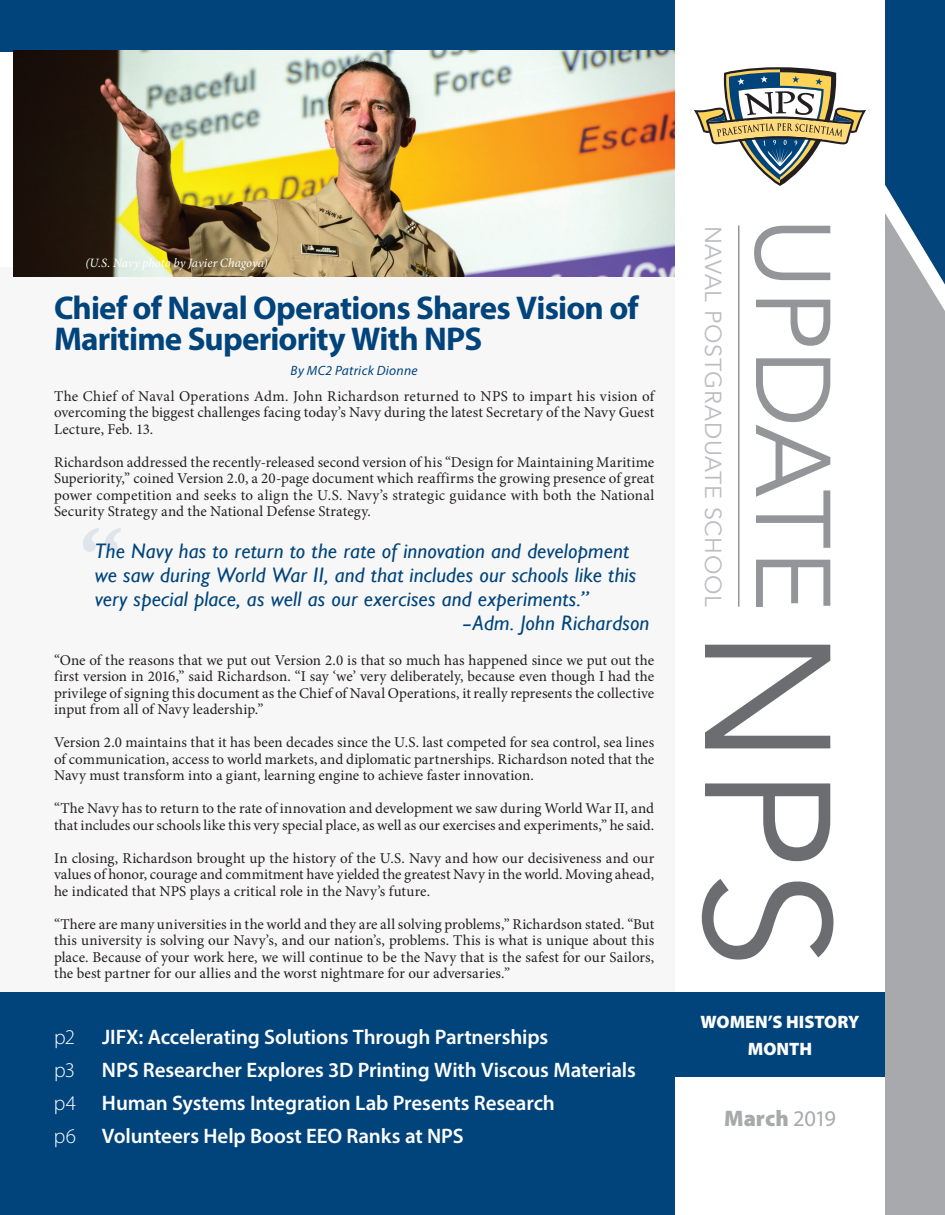
<style>
.page{position:relative;width:945px;height:1215px;background:#fff}
.page>*{position:absolute;margin:0;border:0;box-sizing:border-box;transform-origin:0 0}
.t1{font:105px "Avenir";letter-spacing:-.005em;color:#939598}
.t2{font:italic 102px "Gill Sans";color:#00447b}
.t3{font:700 33px/31.5px "Myriad Pro";letter-spacing:-.025em;color:#00447b}
.t4{font:23.25px "Avenir";letter-spacing:.03em;color:#bcbdc0}
.t5{font:900 22.5px "Myriad Pro";color:#a8a9ad}
.t6{font:600 21px/33px "Myriad Pro";letter-spacing:-.005em;color:#fff}
.t7{font:italic 21px "Gill Sans";letter-spacing:.01em;color:#00447b}
.t8{font:italic 21px "Gill Sans";letter-spacing:.01em;color:#00447b;scale:1.5 1}
.t9{font:300 21px "Myriad Pro";color:#fff}
.t10{font:900 18px/27px "Myriad Pro";color:#fff;text-align:center}
.t11{font:15px/16.5px "Minion Pro";letter-spacing:.005em;color:#231f20;text-align:justify}
.t12{font:italic 13.5px "Myriad Pro";letter-spacing:.02em;color:#00447b}
.t13{font:italic 12.75px "Minion Pro";color:#fff}
.s1{font-weight:300}
.s2{font-size:177px;color:#6c6d70}
.s3{font-weight:400}
</style>
<div class="page">
<div style="left:885px;top:285px;width:60px;height:930px;background:#a8a9ad"></div>
<div style="left:0;top:0;width:675px;height:51px;background:#00447b"></div>
<svg style="left:885px;top:0;width:60px;height:285px;background:#265e8b"></svg>
<div style="left:0;top:268px;width:675px;height:755px;background:#f7f7f8"></div>
<div style="left:0;top:993px;width:675px;height:222px;background:#00447b"></div>
<img style="left:14px;top:51px;width:661px;height:225px">
<div style="left:675px;top:993px;width:210px;height:84px;background:#00447b"></div>
<hr style="left:738px;top:226px;width:2px;height:381px;background:#939598">
<svg style="left:694px;top:67px;width:172px;height:119px"></svg>
<p class="t13" style="left:85px;top:256px;width:184px">(U.S. Navy photo by Javier Chagoya)</p>
<h3 class="t3" style="left:54px;top:291px;width:586px">Chief of Naval Operations Shares Vision of<br>Maritime Superiority With NPS</h3>
<p class="t12" style="left:291px;top:363px;width:129px">By MC2 Patrick Dionne</p>
<p class="t11" style="left:54px;top:388px;width:602px">The Chief of Naval Operations Adm. John Richardson returned to NPS to impart his vision of overcoming the biggest challenges facing today’s Navy during the latest Secretary of the Navy Guest Lecture, Feb. 13.</p>
<p class="t11" style="left:54px;top:454px;width:602px">Richardson addressed the recently-released second version of his “Design for Maintaining Maritime Superiority,” coined Version 2.0, a 20-page document which reaffirms the growing presence of great power competition and seeks to align the U.S. Navy’s strategic guidance with both the National Security Strategy and the National Defense Strategy.</p>
<h2 class="t2" style="left:76px;top:505px;width:43px">“</h2>
<h3 class="t7" style="left:95px;top:539px;width:536px">The Navy has to return to the rate of innovation and development</h3>
<h3 class="t7" style="left:95px;top:563px;width:543px">we saw during World War II, and that includes our schools like this</h3>
<h3 class="t7" style="left:95px;top:587px;width:495px">very special place, as well as our exercises and experiments.”</h3>
<h3 class="t8" style="left:463px;top:611px;width:126px">-Adm. John Richardson</h3>
<p class="t11" style="left:54px;top:652px;width:602px">“One of the reasons that we put out Version 2.0 is that so much has happened since we put out the first version in 2016,” said Richardson. “I say ‘we’ very deliberately, because even though I had the privilege of signing this document as the Chief of Naval Operations, it really represents the collective input from all of Navy leadership.”</p>
<p class="t11" style="left:54px;top:734px;width:602px">Version 2.0 maintains that it has been decades since the U.S. last competed for sea control, sea lines of communication, access to world markets, and diplomatic partnerships. Richardson noted that the Navy must transform into a giant, learning engine to achieve faster innovation.</p>
<p class="t11" style="left:54px;top:800px;width:602px">“The Navy has to return to the rate of innovation and development we saw during World War II, and that includes our schools like this very special place, as well as our exercises and experiments,” he said.</p>
<p class="t11" style="left:54px;top:850px;width:602px">In closing, Richardson brought up the history of the U.S. Navy and how our decisiveness and our values of honor, courage and commitment have yielded the greatest Navy in the world. Moving ahead, he indicated that NPS plays a critical role in the Navy’s future.</p>
<p class="t11" style="left:54px;top:916px;width:602px">“There are many universities in the world and they are all solving problems,” Richardson stated. “But this university is solving our Navy’s, and our nation’s, problems. This is what is unique about this place. Because of your work here, we will continue to be the Navy that is the safest for our Sailors, the best partner for our allies and the worst nightmare for our adversaries.”</p>
<h3 class="t9" style="left:54px;top:1026px;width:22px">p2</h3>
<h3 class="t6" style="left:102px;top:1020px;width:448px">JIFX: Accelerating Solutions Through Partnerships</h3>
<h3 class="t9" style="left:54px;top:1059px;width:23px">p3</h3>
<h3 class="t6" style="left:54px;top:1053px;width:583px;text-indent:48px">NPS Researcher Explores 3D Printing With Viscous Materials <span class="s1">p4</span> Human Systems Integration Lab Presents Research<br><span class="s1">p6</span> Volunteers Help Boost EEO Ranks at NPS</h3>
<h1 class="t1" style="left:855px;top:217px;width:753px;rotate:90deg">UPDATE<span class="s2">NPS</span></h1>
<h3 class="t4" style="left:727px;top:226px;width:383px;rotate:90deg">NAVAL POSTGRADUATE SCHOOL</h3>
<p class="t10" style="left:700px;top:1009px;width:160px">WOMEN’S HISTORY<br>MONTH</p>
<h3 class="t5" style="left:724px;top:1105px;width:114px">March <span class="s3">2019</span></h3>
</div>
